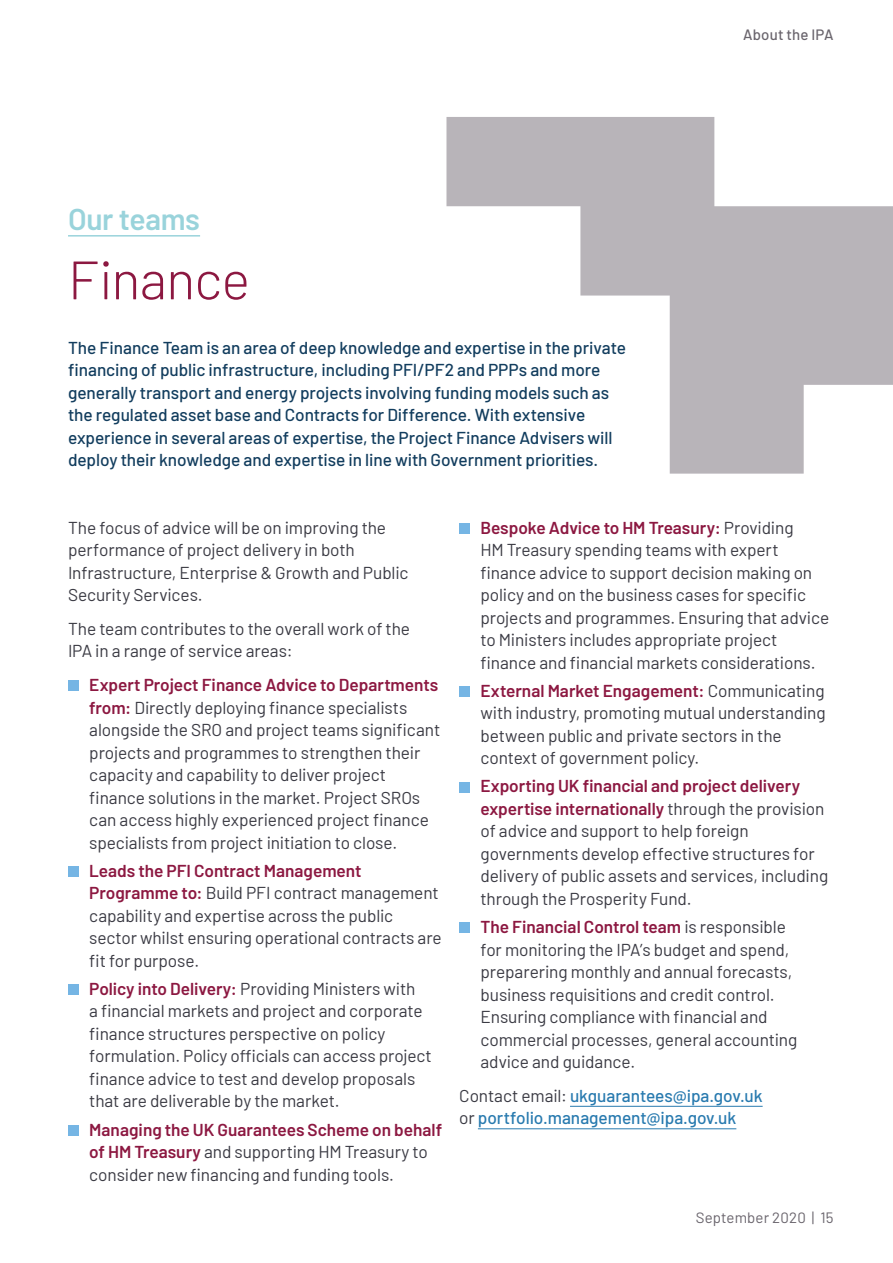
<style>
.page{position:relative;width:893px;height:1263px;background:#fff}
.page>*{position:absolute;margin:0;border:0;box-sizing:border-box;transform-origin:0 0}
.IPA_Heading_light_36{font:300 54px "Barlow";letter-spacing:-.015em;color:#8c1841}
.IPA_Subhead_1_semi_b{font:600 30px "Barlow";letter-spacing:-.01em;color:#99d3db}
.IPA_text_reg_11_5_bu{font:17.25px/22.5px "Barlow";letter-spacing:-.005em;color:#3a3a43}
.IPA_text_reg_11_5{font:500 17.25px/22.5px "Barlow";letter-spacing:-.005em;color:#123d5e}
.IPA_text_reg_11_5-2{font:17.25px/22.5px "Barlow";letter-spacing:-.005em;color:#3a3a43}
.IPA_text_reg_11_5-3{font:500 17.25px/22.5px "Barlow";letter-spacing:-.005em;color:#287aaf}
.t1{font:15px "Barlow";letter-spacing:.01em;color:#6a656d}
.t2{font:500 15px "Barlow";letter-spacing:.01em;color:#6a656d}
.s1{font-weight:600;color:#8c1841}
.s2{font-weight:400;color:#3a3a43}
</style>
<div class="page">
<svg style="left:446px;top:117px;width:447px;height:357px;fill:#b8b4b9"></svg>
<hr style="left:68px;top:235px;width:132px;height:2px;background:#99d3db">
<hr style="left:570px;top:1106px;width:193px;height:1px;background:#287aaf">
<hr style="left:478px;top:1128px;width:258px;height:1px;background:#287aaf">
<div style="left:459px;top:523px;width:11px;height:11px;background:#75b5e4"></div>
<div style="left:459px;top:686px;width:11px;height:11px;background:#75b5e4"></div>
<div style="left:459px;top:782px;width:11px;height:10px;background:#75b5e4"></div>
<div style="left:459px;top:922px;width:11px;height:11px;background:#75b5e4"></div>
<div style="left:68px;top:681px;width:11px;height:10px;background:#75b5e4"></div>
<div style="left:68px;top:866px;width:11px;height:11px;background:#75b5e4"></div>
<div style="left:68px;top:984px;width:11px;height:11px;background:#75b5e4"></div>
<div style="left:68px;top:1125px;width:11px;height:10px;background:#75b5e4"></div>
<p class="IPA_Subhead_1_semi_b" style="left:68px;top:197px;width:134px">Our teams</p>
<p class="IPA_Heading_light_36" style="left:68px;top:241px;width:184px">Finance</p>
<p class="IPA_text_reg_11_5" style="left:68px;top:335px;width:559px">The Finance Team is an area of deep knowledge and expertise in the private financing of public infrastructure, including PFI/PF2 and PPPs and more generally transport and energy projects involving funding models such as the regulated asset base and Contracts for Difference. With extensive experience in several areas of expertise, the Project Finance Advisers will deploy their knowledge and expertise in line with Government priorities.</p>
<p class="t2" style="left:743px;top:24px;width:92px">About the IPA</p>
<p class="IPA_text_reg_11_5-2" style="left:68px;top:515px;width:342px">The focus of advice will be on improving the performance of project delivery in both Infrastructure, Enterprise &amp; Growth and Public Security Services.</p>
<p class="IPA_text_reg_11_5-2" style="left:68px;top:616px;width:344px">The team contributes to the overall work of the<br>IPA in a range of service areas:</p>
<p class="IPA_text_reg_11_5_bu" style="left:89px;top:672px;width:352px"><span class="s1">Expert Project Finance Advice to Departments from:</span> Directly deploying finance specialists alongside the SRO and project teams significant projects and programmes to strengthen their capacity and capability to deliver project finance solutions in the market. Project SROs can access highly experienced project finance specialists from project initiation to close.</p>
<p class="IPA_text_reg_11_5_bu" style="left:89px;top:858px;width:354px"><span class="s1">Leads the PFI Contract Management Programme to:</span> Build PFI contract management capability and expertise across the public sector whilst ensuring operational contracts are fit for purpose.</p>
<p class="IPA_text_reg_11_5_bu" style="left:89px;top:976px;width:344px"><span class="s1">Policy into Delivery:</span> Providing Ministers with<br>a financial markets and project and corporate finance structures perspective on policy formulation. Policy officials can access project finance advice to test and develop proposals that are deliverable by the market.</p>
<p class="IPA_text_reg_11_5_bu" style="left:89px;top:1117px;width:354px"><span class="s1">Managing the UK Guarantees Scheme on behalf of HM Treasury</span> and supporting HM Treasury to consider new financing and funding tools.</p>
<p class="IPA_text_reg_11_5_bu" style="left:480px;top:515px;width:350px"><span class="s1">Bespoke Advice to HM Treasury:</span> Providing<br>HM Treasury spending teams with expert finance advice to support decision making on policy and on the business cases for specific projects and programmes. Ensuring that advice to Ministers includes appropriate project finance and financial markets considerations.</p>
<p class="IPA_text_reg_11_5_bu" style="left:480px;top:678px;width:347px"><span class="s1">External Market Engagement:</span> Communicating with industry, promoting mutual understanding between public and private sectors in the context of government policy.</p>
<p class="IPA_text_reg_11_5_bu" style="left:480px;top:773px;width:349px"><span class="s1">Exporting UK financial and project delivery expertise internationally</span> through the provision of advice and support to help foreign governments develop effective structures for delivery of public assets and services, including through the Prosperity Fund.</p>
<p class="IPA_text_reg_11_5_bu" style="left:480px;top:914px;width:318px"><span class="s1">The Financial Control team</span> is responsible for monitoring the IPA’s budget and spend, preparering monthly and annual forecasts, business requisitions and credit control.<br>Ensuring compliance with financial and commercial processes, general accounting advice and guidance.</p>
<p class="IPA_text_reg_11_5-3" style="left:459px;top:1083px;width:305px"><span class="s2">Contact email:</span> ukguarantees@ipa.gov.uk <span class="s2">or</span> portfolio.management@ipa.gov.uk</p>
<p class="t1" style="left:696px;top:1206px;width:139px">September 2020 | 15</p>
</div>
